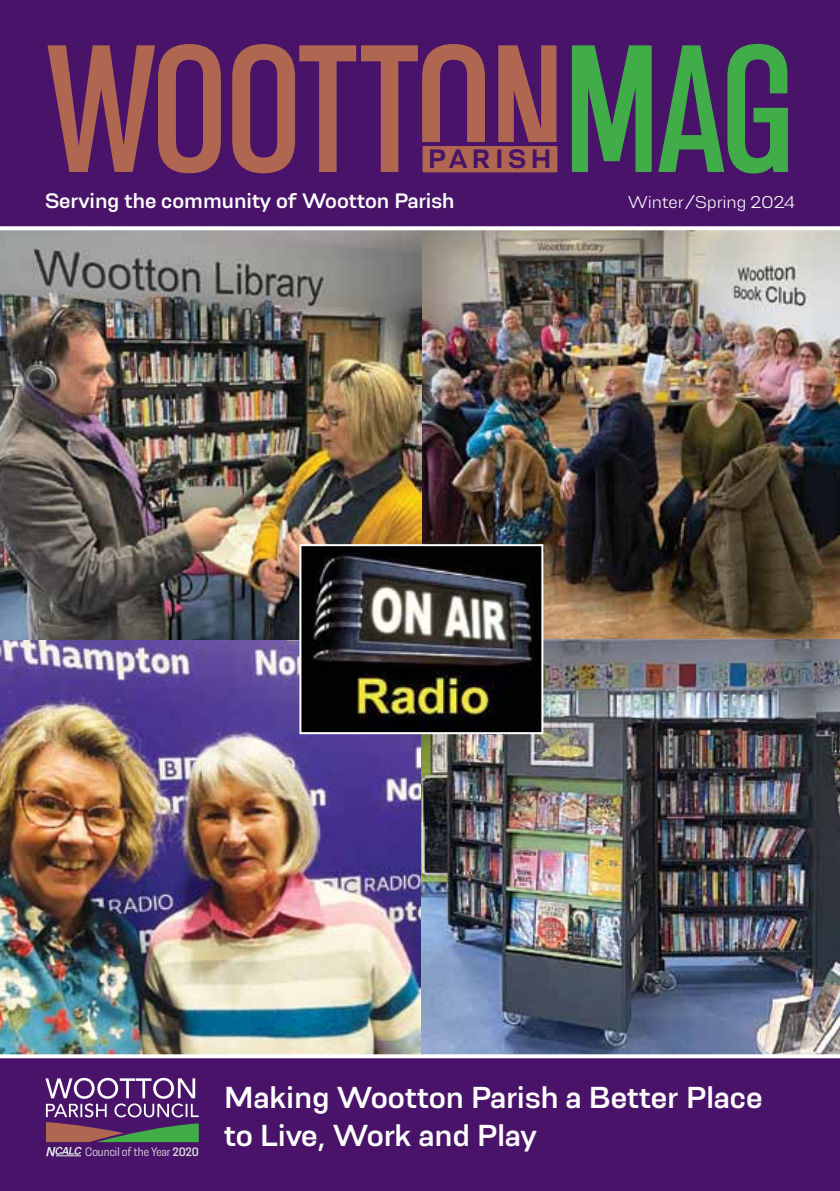
<style>
.page{position:relative;width:840px;height:1191px;background:#fff}
.page>*{position:absolute;margin:0;border:0;box-sizing:border-box;transform-origin:0 0}
.t1{font:700 condensed 192px "Resolve";letter-spacing:-.01em;color:#af6752}
.t2{font:32px/38.4px "Resolve";color:#fff}
.t3{font:500 28px "Resolve";letter-spacing:.175em;color:#481368}
.t4{font:22px "Resolve";color:#fff}
.t5{font:300 18px "Resolve";color:#fff}
.t6{font:12.8px "Resolve Semilight Nrw";color:#dcddde}
.s1{color:#41ad49}
.s2{font-family:"Resolve Semibold Nrw"}
</style>
<div class="page">
<img style="left:421px;top:230px;width:418px;height:824px">
<img style="left:0;top:230px;width:421px;height:824px">
<img style="left:302px;top:547px;width:238px;height:184px">
<div style="left:299px;top:544px;width:244px;height:190px;border:2px solid #fff"></div>
<div style="left:0;top:0;width:839px;height:227px;background:#481368"></div>
<div style="left:0;top:1054px;width:839px;height:137px;background:#481368"></div>
<svg style="left:45px;top:1077px;width:154px;height:79px;background:#6b4b79"></svg>
<svg style="left:416px;top:140px;width:147px;height:38px;background:#894859"></svg>
<h1 class="t1" style="left:45px;top:8px;width:749px">WOOTTON<span class="s1">MAG</span></h1>
<p class="t5" style="left:627px;top:192px;width:168px">Winter/Spring 2024</p>
<p class="t3" style="left:428px;top:143px;width:125px">PARISH</p>
<p class="t4" style="left:45px;top:188px;width:410px">Serving the community of Wootton Parish</p>
<p class="t6" style="left:85px;top:1144px;width:115px">Council of the Year <span class="s2">2020</span></p>
<p class="t2" style="left:224px;top:1077px;width:539px">Making Wootton Parish a Better Place to Live, Work and Play</p>
</div>
